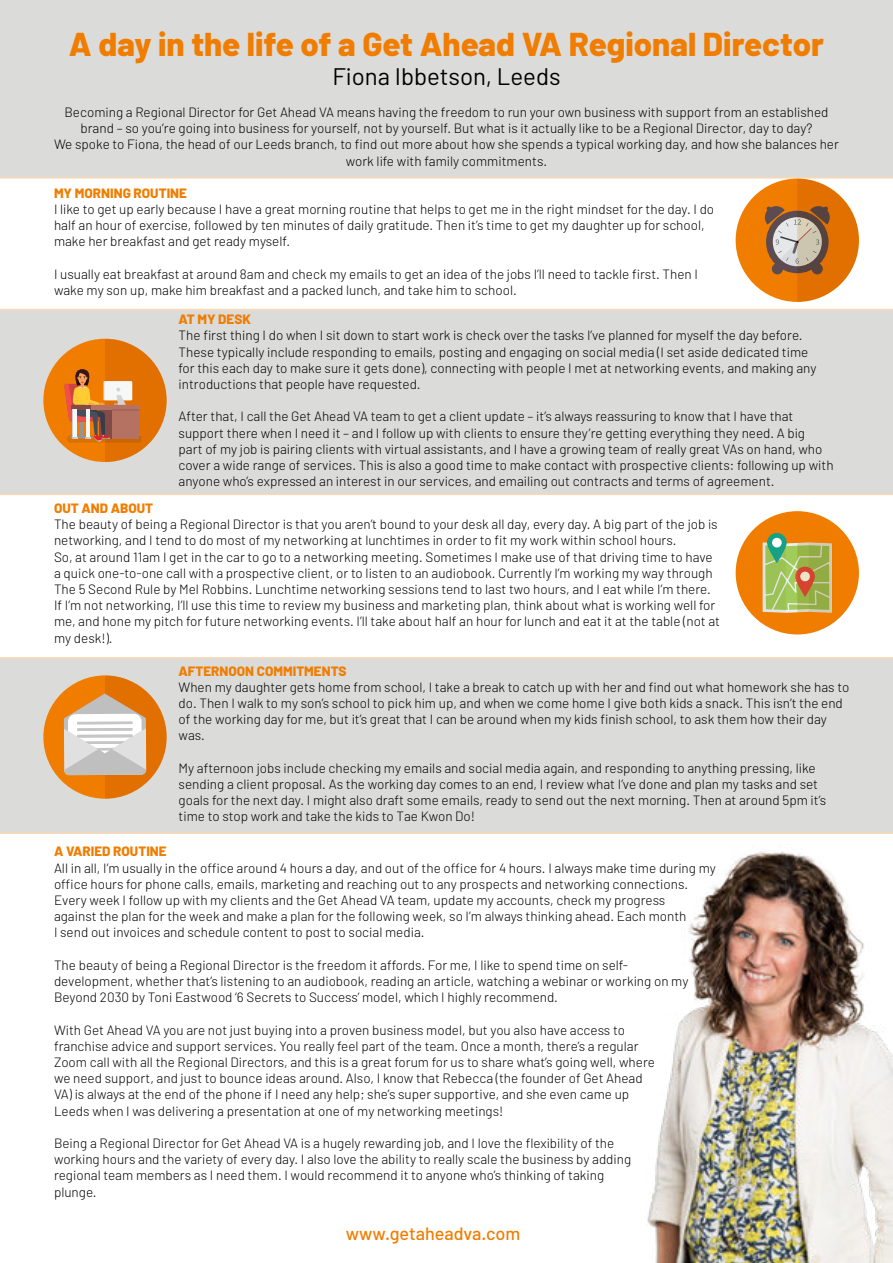
<style>
.page{position:relative;width:893px;height:1263px;background:#fff}
.page>*{position:absolute;margin:0;border:0;box-sizing:border-box;transform-origin:0 0}
.t1{font:800 33px "Barlow";color:#f07d00}
.t2{font:24px "Barlow";color:#000}
.t3{font:500 18px "Barlow";color:#f07d00}
.t4{font:300 13.5px/16.2px "Barlow";color:#000}
.t5{font:800 13.5px "Barlow";color:#f07d00}
</style>
<div class="page">
<div style="left:0;top:0;width:893px;height:179px;background:#dbdbda"></div>
<div style="left:0;top:309px;width:893px;height:186px;background:#dbdbda"></div>
<div style="left:0;top:657px;width:893px;height:177px;background:#dbdbda"></div>
<img style="left:647px;top:851px;width:246px;height:412px">
<div style="left:736px;top:179px;width:123px;height:123px;background:#f07d00;border-radius:50%"></div>
<svg style="left:763px;top:179px;width:96px;height:123px"></svg>
<div style="left:43px;top:339px;width:124px;height:123px;background:#f07d00;border-radius:50%"></div>
<svg style="left:64px;top:339px;width:103px;height:123px"></svg>
<div style="left:736px;top:511px;width:123px;height:123px;background:#f07d00;border-radius:50%"></div>
<div style="left:767px;top:533px;width:20px;height:30px;background:#16a085;border-radius:10px"></div>
<div style="left:772px;top:538px;width:10px;height:9px;background:#fff;border-radius:50%"></div>
<svg style="left:762px;top:542px;width:70px;height:71px;background:#aab86b"></svg>
<div style="left:43px;top:675px;width:124px;height:124px;background:#f07d00;border-radius:50%"></div>
<svg style="left:64px;top:675px;width:103px;height:124px"></svg>
<h1 class="t1" style="left:69px;top:31px;width:757px">A day in the life of a Get Ahead VA Regional Director</h1>
<h2 class="t2" style="left:332px;top:62px;width:230px">Fiona Ibbetson, Leeds</h2>
<p class="t4" style="left:54px;top:105px;width:786px;text-align:center">Becoming a Regional Director for Get Ahead VA means having the freedom to run your own business with support from an established brand – so you’re going into business for yourself, not by yourself. But what is it actually like to be a Regional Director, day to day?<br>We spoke to Fiona, the head of our Leeds branch, to find out more about how she spends a typical working day, and how she balances her work life with family commitments.</p>
<p class="t5" style="left:54px;top:188px;width:134px">MY MORNING ROUTINE</p>
<p class="t4" style="left:54px;top:202px;width:662px">I like to get up early because I have a great morning routine that helps to get me in the right mindset for the day. I do half an hour of exercise, followed by ten minutes of daily gratitude. Then it’s time to get my daughter up for school, make her breakfast and get ready myself.</p>
<p class="t4" style="left:54px;top:267px;width:646px">I usually eat breakfast at around 8am and check my emails to get an idea of the jobs I’ll need to tackle first. Then I wake my son up, make him breakfast and a packed lunch, and take him to school.</p>
<p class="t5" style="left:179px;top:314px;width:74px">AT MY DESK</p>
<p class="t4" style="left:179px;top:328px;width:639px">The first thing I do when I sit down to start work is check over the tasks I’ve planned for myself the day before.<br>These typically include responding to emails, posting and engaging on social media (I set aside dedicated time for this each day to make sure it gets done), connecting with people I met at networking events, and making any introductions that people have requested.</p>
<p class="t4" style="left:179px;top:409px;width:656px">After that, I call the Get Ahead VA team to get a client update – it’s always reassuring to know that I have that support there when I need it – and I follow up with clients to ensure they’re getting everything they need. A big<br>part of my job is pairing clients with virtual assistants, and I have a growing team of really great VAs on hand, who cover a wide range of services. This is also a good time to make contact with prospective clients: following up with anyone who’s expressed an interest in our services, and emailing out contracts and terms of agreement.</p>
<p class="t5" style="left:54px;top:503px;width:101px">OUT AND ABOUT</p>
<p class="t4" style="left:54px;top:517px;width:668px">The beauty of being a Regional Director is that you aren’t bound to your desk all day, every day. A big part of the job is networking, and I tend to do most of my networking at lunchtimes in order to fit my work within school hours.<br>So, at around 11am I get in the car to go to a networking meeting. Sometimes I make use of that driving time to have a quick one-to-one call with a prospective client, or to listen to an audiobook. Currently I’m working my way through The 5 Second Rule by Mel Robbins. Lunchtime networking sessions tend to last two hours, and I eat while I’m there.<br>If I’m not networking, I’ll use this time to review my business and marketing plan, think about what is working well for me, and hone my pitch for future networking events. I’ll take about half an hour for lunch and eat it at the table (not at my desk!).</p>
<p class="t5" style="left:179px;top:665px;width:170px">AFTERNOON COMMITMENTS</p>
<p class="t4" style="left:179px;top:680px;width:672px">When my daughter gets home from school, I take a break to catch up with her and find out what homework she has to do. Then I walk to my son’s school to pick him up, and when we come home I give both kids a snack. This isn’t the end of the working day for me, but it’s great that I can be around when my kids finish school, to ask them how their day was.</p>
<p class="t4" style="left:179px;top:761px;width:649px">My afternoon jobs include checking my emails and social media again, and responding to anything pressing, like sending a client proposal. As the working day comes to an end, I review what I’ve done and plan my tasks and set goals for the next day. I might also draft some emails, ready to send out the next morning. Then at around 5pm it’s time to stop work and take the kids to Tae Kwon Do!</p>
<p class="t5" style="left:54px;top:846px;width:114px">A VARIED ROUTINE</p>
<p class="t4" style="left:54px;top:861px;width:663px">All in all, I’m usually in the office around 4 hours a day, and out of the office for 4 hours. I always make time during my office hours for phone calls, emails, marketing and reaching out to any prospects and networking connections.<br>Every week I follow up with my clients and the Get Ahead VA team, update my accounts, check my progress<br>against the plan for the week and make a plan for the following week, so I’m always thinking ahead. Each month<br>I send out invoices and schedule content to post to social media.</p>
<p class="t4" style="left:54px;top:958px;width:636px">The beauty of being a Regional Director is the freedom it affords. For me, I like to spend time on self&shy;development, whether that’s listening to an audiobook, reading an article, watching a webinar or working on my<br>Beyond 2030 by Toni Eastwood ‘6 Secrets to Success’ model, which I highly recommend.</p>
<p class="t4" style="left:54px;top:1023px;width:602px">With Get Ahead VA you are not just buying into a proven business model, but you also have access to franchise advice and support services. You really feel part of the team. Once a month, there’s a regular Zoom call with all the Regional Directors, and this is a great forum for us to share what’s going well, where we need support, and just to bounce ideas around. Also, I know that Rebecca (the founder of Get Ahead VA) is always at the end of the phone if I need any help; she’s super supportive, and she even came up Leeds when I was delivering a presentation at one of my networking meetings!</p>
<p class="t4" style="left:54px;top:1136px;width:579px">Being a Regional Director for Get Ahead VA is a hugely rewarding job, and I love the flexibility of the working hours and the variety of every day. I also love the ability to really scale the business by adding regional team members as I need them. I would recommend it to anyone who’s thinking of taking plunge.</p>
<h3 class="t3" style="left:346px;top:1227px;width:176px">www.getaheadva.com</h3>
</div>
